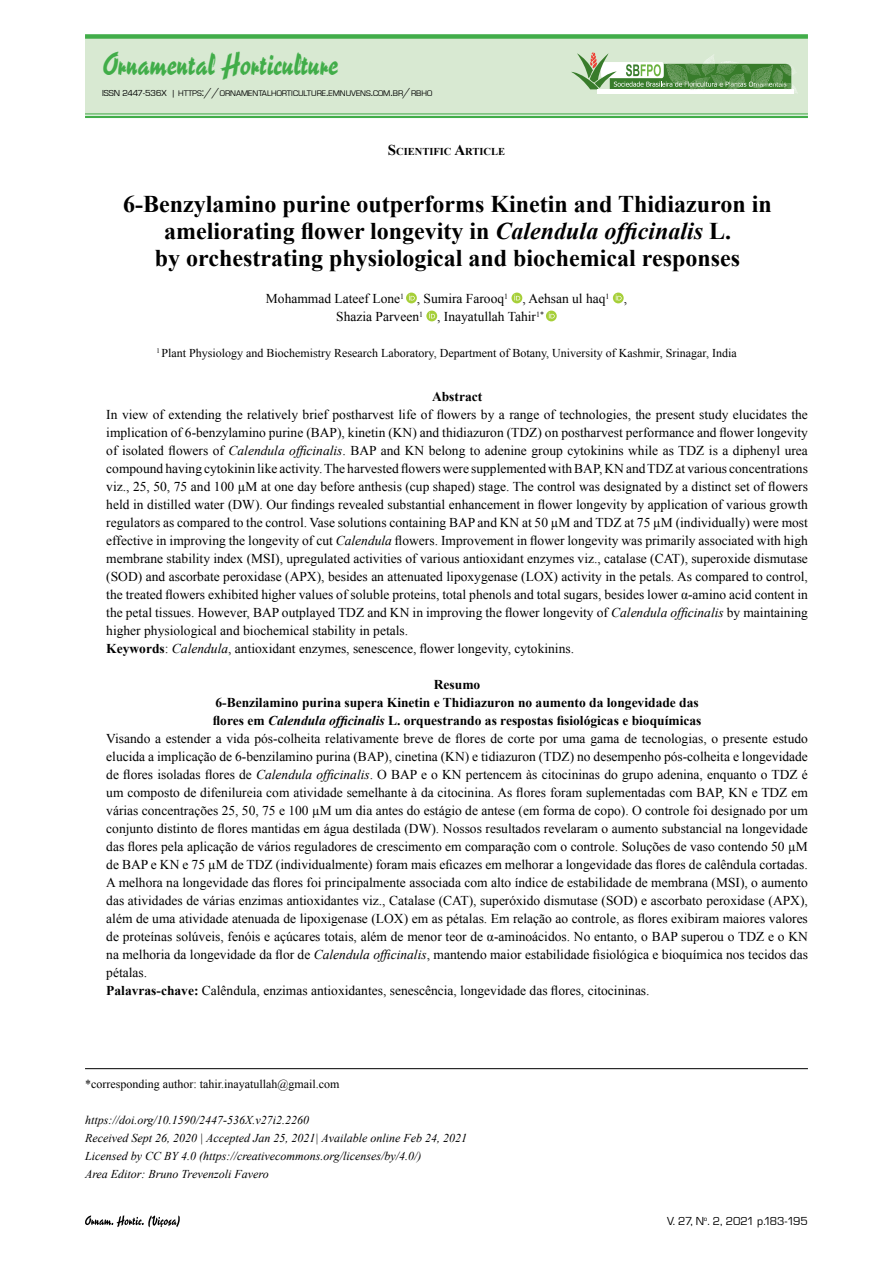
<style>
.page{position:relative;width:893px;height:1263px;background:#fff}
.page>*{position:absolute;margin:0;border:0;box-sizing:border-box;transform-origin:0 0}
.t1{font:29.25px "Reporter Two";color:#41ad49}
.t2{font:700 24px/27px "Times New Roman";color:#000;text-align:center}
.t3{font:13.5px/18px "Times New Roman";color:#000}
.t4{font:700 13.5px "Times New Roman";color:#000}
.t5{font:italic 12px/18px "Times New Roman";color:#000}
.t6{font:12px "Times New Roman";color:#000}
.t7{font:12px "Eurostar";letter-spacing:-.025em;color:#000}
.t8{font:700 10.5px "Times New Roman";color:#000}
.t9{font:8.4px "Eurostar";color:#000}
.s1{font-size:9px}
.s2{font-size:12px}
.s3{font-size:15px}
.s4{font-style:italic}
.s5{font-weight:700}
</style>
<div class="page">
<svg style="left:85px;top:1215px;width:95px;height:12px"></svg>
<hr style="left:85px;top:1068px;width:723px;height:1px;background:#000">
<div style="left:85px;top:36px;width:723px;height:78px;background:#d8e9d2"></div>
<div style="left:85px;top:34px;width:723px;height:5px;background:#41ad49"></div>
<hr style="left:85px;top:114px;width:723px;height:1px;background:#41ad49">
<hr style="left:85px;top:116px;width:723px;height:2px;background:#41ad49">
<div style="left:598px;top:89px;width:196px;height:5px;background:#fff"></div>
<svg style="left:571px;top:52px;width:226px;height:39px"></svg>
<img style="left:669px;top:68px;width:14px;height:5px">
<img style="left:755px;top:68px;width:23px;height:4px">
<svg style="left:406px;top:293px;width:11px;height:10px"></svg>
<svg style="left:409px;top:295px;width:6px;height:5px"></svg>
<svg style="left:511px;top:293px;width:11px;height:10px"></svg>
<svg style="left:514px;top:295px;width:6px;height:5px"></svg>
<svg style="left:613px;top:293px;width:11px;height:10px"></svg>
<svg style="left:616px;top:295px;width:6px;height:5px"></svg>
<svg style="left:426px;top:311px;width:11px;height:10px"></svg>
<svg style="left:429px;top:313px;width:6px;height:5px"></svg>
<svg style="left:546px;top:311px;width:11px;height:10px"></svg>
<svg style="left:549px;top:313px;width:6px;height:5px"></svg>
<h1 class="t1" style="left:102px;top:45px;width:238px">Ornamental Horticulture</h1>
<p class="t9" style="left:102px;top:88px;width:332px"><span class="s1">ISSN 2447-536X |</span> HTTPS<span class="s2">://</span>ORNAMENTALHORTICULTURE<span class="s2">.</span>EMNUVENS<span class="s2">.</span>COM<span class="s2">.</span>BR<span class="s2">/</span>RBHO</p>
<p class="t8" style="left:388px;top:144px;width:119px"><span class="s3">S</span>CIENTIFIC <span class="s3">A</span>RTICLE</p>
<h2 class="t2" style="left:123px;top:189px;width:650px">6-Benzylamino purine outperforms Kinetin and Thidiazuron in ameliorating flower longevity in <span class="s4">Calendula officinalis</span> L.<br>by orchestrating physiological and biochemical responses</h2>
<p class="t3" style="left:336px;top:290px;width:292px;text-indent:-70px">Mohammad Lateef Lone<sup>1</sup> , Sumira Farooq<sup>1</sup> , Aehsan ul haq<sup>1</sup> ,<br>Shazia Parveen<sup>1</sup> , Inayatullah Tahir<sup>1*</sup></p>
<p class="t6" style="left:156px;top:345px;width:582px"><sup>1</sup> Plant Physiology and Biochemistry Research Laboratory, Department of Botany, University of Kashmir, Srinagar, India</p>
<p class="t4" style="left:432px;top:387px;width:52px">Abstract</p>
<p class="t3" style="left:106px;top:405px;width:703px">In view of extending the relatively brief postharvest life of flowers by a range of technologies, the present study elucidates the implication of 6-benzylamino purine (BAP), kinetin (KN) and thidiazuron (TDZ) on postharvest performance and flower longevity of isolated flowers of <span class="s4">Calendula officinalis</span>. BAP and KN belong to adenine group cytokinins while as TDZ is a diphenyl urea compound having cytokinin like activity. The harvested flowers were supplemented with BAP, KN and TDZ at various concentrations viz., 25, 50, 75 and 100 µM at one day before anthesis (cup shaped) stage. The control was designated by a distinct set of flowers held in distilled water (DW). Our findings revealed substantial enhancement in flower longevity by application of various growth regulators as compared to the control. Vase solutions containing BAP and KN at 50 µM and TDZ at 75 µM (individually) were most effective in improving the longevity of cut <span class="s4">Calendula</span> flowers. Improvement in flower longevity was primarily associated with high membrane stability index (MSI), upregulated activities of various antioxidant enzymes viz., catalase (CAT), superoxide dismutase (SOD) and ascorbate peroxidase (APX), besides an attenuated lipoxygenase (LOX) activity in the petals. As compared to control, the treated flowers exhibited higher values of soluble proteins, total phenols and total sugars, besides lower α-amino acid content in the petal tissues. However, BAP outplayed TDZ and KN in improving the flower longevity of <span class="s4">Calendula officinalis</span> by maintaining higher physiological and biochemical stability in petals.<br><span class="s5">Keywords</span>: <span class="s4">Calendula</span>, antioxidant enzymes, senescence, flower longevity, cytokinins.</p>
<p class="t4" style="left:434px;top:675px;width:48px">Resumo</p>
<p class="t4" style="left:215px;top:693px;width:485px">6-Benzilamino purina supera Kinetin e Thidiazuron no aumento da longevidade das</p>
<p class="t4" style="left:213px;top:711px;width:490px">flores em <span class="s4">Calendula officinalis</span> L. orquestrando as respostas fisiológicas e bioquímicas</p>
<p class="t3" style="left:106px;top:729px;width:703px">Visando a estender a vida pós-colheita relativamente breve de flores de corte por uma gama de tecnologias, o presente estudo</p>
<p class="t3" style="left:106px;top:747px;width:703px">elucida a implicação de 6-benzilamino purina (BAP), cinetina (KN) e tidiazuron (TDZ) no desempenho pós-colheita e longevidade</p>
<p class="t3" style="left:106px;top:765px;width:703px">de flores isoladas flores de <span class="s4">Calendula officinalis</span>. O BAP e o KN pertencem às citocininas do grupo adenina, enquanto o TDZ é</p>
<p class="t3" style="left:106px;top:783px;width:703px">um composto de difenilureia com atividade semelhante à da citocinina. As flores foram suplementadas com BAP, KN e TDZ em</p>
<p class="t3" style="left:106px;top:801px;width:703px">várias concentrações 25, 50, 75 e 100 µM um dia antes do estágio de antese (em forma de copo). O controle foi designado por um</p>
<p class="t3" style="left:106px;top:819px;width:703px">conjunto distinto de flores mantidas em água destilada (DW). Nossos resultados revelaram o aumento substancial na longevidade</p>
<p class="t3" style="left:106px;top:837px;width:703px">das flores pela aplicação de vários reguladores de crescimento em comparação com o controle. Soluções de vaso contendo 50 µM</p>
<p class="t3" style="left:106px;top:855px;width:703px">de BAP e KN e 75 µM de TDZ (individualmente) foram mais eficazes em melhorar a longevidade das flores de calêndula cortadas.</p>
<p class="t3" style="left:106px;top:873px;width:703px">A melhora na longevidade das flores foi principalmente associada com alto índice de estabilidade de membrana (MSI), o aumento</p>
<p class="t3" style="left:106px;top:891px;width:703px">das atividades de várias enzimas antioxidantes viz., Catalase (CAT), superóxido dismutase (SOD) e ascorbato peroxidase (APX),</p>
<p class="t3" style="left:106px;top:909px;width:703px">além de uma atividade atenuada de lipoxigenase (LOX) em as pétalas. Em relação ao controle, as flores exibiram maiores valores</p>
<p class="t3" style="left:106px;top:927px;width:703px">de proteínas solúveis, fenóis e açúcares totais, além de menor teor de α-aminoácidos. No entanto, o BAP superou o TDZ e o KN</p>
<p class="t3" style="left:106px;top:945px;width:703px">na melhoria da longevidade da flor de <span class="s4">Calendula officinalis</span>, mantendo maior estabilidade fisiológica e bioquímica nos tecidos das</p>
<p class="t3" style="left:106px;top:963px;width:42px">pétalas.</p>
<p class="t3" style="left:106px;top:981px;width:545px"><span class="s5">Palavras-chave:</span> Calêndula, enzimas antioxidantes, senescência, longevidade das flores, citocininas.</p>
<p class="t6" style="left:85px;top:1075px;width:256px">*corresponding author: tahir.inayatullah@gmail.com</p>
<p class="t5" style="left:85px;top:1110px;width:384px">https://doi.org/10.1590/2447-536X.v27i2.2260<br>Received Sept 26, 2020 | Accepted Jan 25, 2021| Available online Feb 24, 2021<br>Licensed by CC BY 4.0 (https://creativecommons.org/licenses/by/4.0/)<br>Area Editor: Bruno Trevenzoli Favero</p>
<p class="t7" style="left:667px;top:1213px;width:142px">V. 27, N<sup>o</sup>. 2, 2021 p.183-195</p>
</div>
